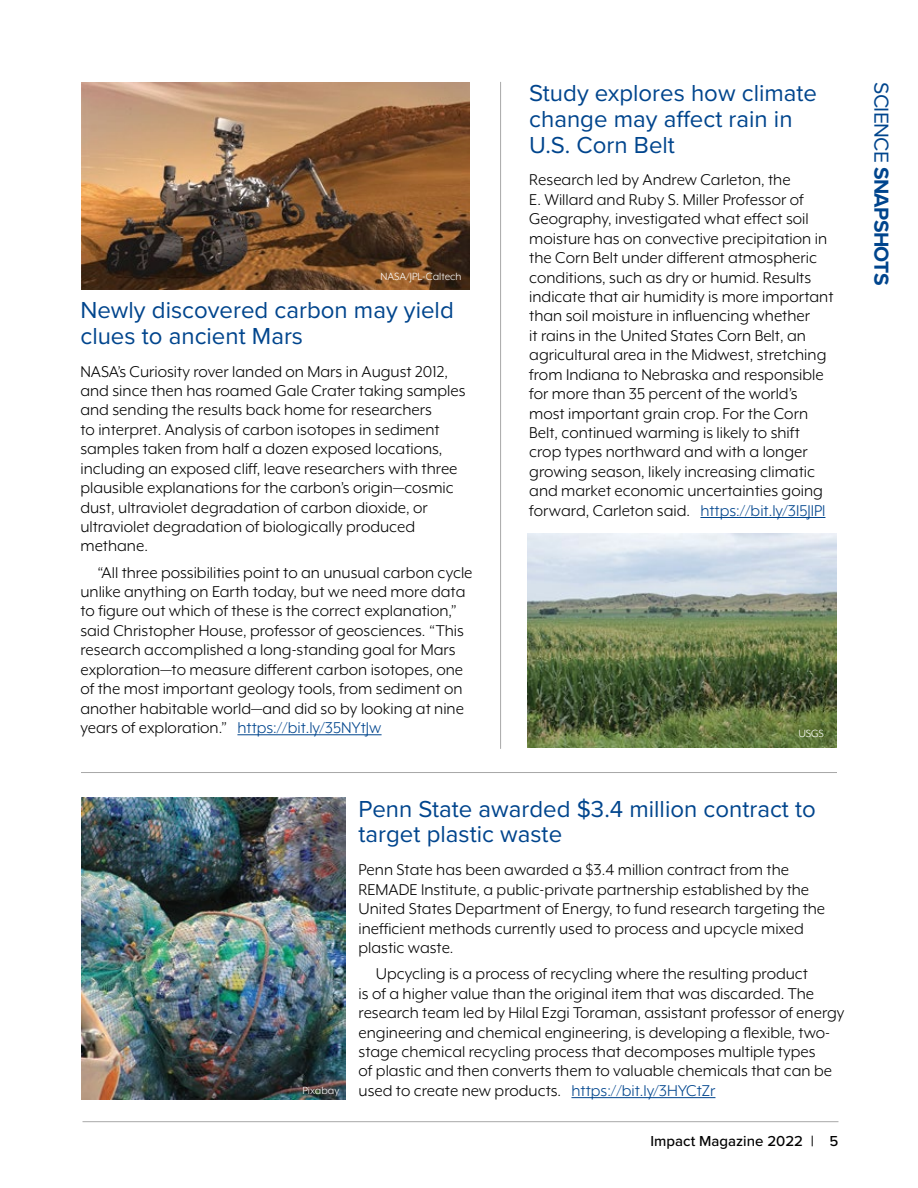
<style>
.page{position:relative;width:918px;height:1188px;background:#fff}
.page>*{position:absolute;margin:0;border:0;box-sizing:border-box;transform-origin:0 0}
.t1{font:24px/26px "Proxima Nova";color:#00458d}
.t2{font:700 21px "Proxima Nova";letter-spacing:-.03em;color:#00458d}
.t3{font:18px/19.4px "Mr Eaves XL Mod OT";color:#000}
.t4{font:500 15px "Proxima Nova";color:#000}
.t5{font:12px "Mr Eaves XL Mod OT";color:#fff}
.s1{color:#00458d}
.s2{font-weight:400}
</style>
<div class="page">
<hr style="left:82px;top:1121px;width:756px;height:1px;background:#000">
<hr style="left:571px;top:1097px;width:144px;height:1px;background:#00458d">
<hr style="left:237px;top:735px;width:145px;height:1px;background:#00458d">
<hr style="left:500px;top:82px;width:1px;height:667px;background:#000">
<hr style="left:81px;top:772px;width:756px;height:1px;background:#000">
<hr style="left:700px;top:517px;width:125px;height:1px;background:#00458d">
<img style="left:528px;top:534px;width:309px;height:213px">
<img style="left:81px;top:82px;width:389px;height:208px">
<img style="left:81px;top:797px;width:265px;height:303px">
<p class="t5" style="left:380px;top:270px;width:83px">NASA/JPL-Caltech</p>
<h1 class="t1" style="left:80px;top:296px;width:375px">Newly discovered carbon may yield clues to ancient Mars</h1>
<p class="t3" style="left:80px;top:361px;width:387px">NASA’s Curiosity rover landed on Mars in August 2012, and since then has roamed Gale Crater taking samples and sending the results back home for researchers<br>to interpret. Analysis of carbon isotopes in sediment samples taken from half a dozen exposed locations, including an exposed cliff, leave researchers with three plausible explanations for the carbon’s origin—cosmic dust, ultraviolet degradation of carbon dioxide, or ultraviolet degradation of biologically produced methane.</p>
<p class="t3" style="left:80px;top:562px;width:394px;text-indent:17px">“All three possibilities point to an unusual carbon cycle unlike anything on Earth today, but we need more data to figure out which of these is the correct explanation,” said Christopher House, professor of geosciences. “This research accomplished a long-standing goal for Mars exploration—to measure different carbon isotopes, one of the most important geology tools, from sediment on another habitable world—and did so by looking at nine years of exploration.” <span class="s1">https://bit.ly/35NYtJw</span></p>
<h1 class="t1" style="left:529px;top:79px;width:289px">Study explores how climate change may affect rain in<br>U.S. Corn Belt</h1>
<p class="t3" style="left:529px;top:170px;width:306px">Research led by Andrew Carleton, the<br>E. Willard and Ruby S. Miller Professor of Geography, investigated what effect soil moisture has on convective precipitation in the Corn Belt under different atmospheric conditions, such as dry or humid. Results indicate that air humidity is more important than soil moisture in influencing whether<br>it rains in the United States Corn Belt, an agricultural area in the Midwest, stretching from Indiana to Nebraska and responsible for more than 35 percent of the world’s most important grain crop. For the Corn Belt, continued warming is likely to shift crop types northward and with a longer growing season, likely increasing climatic and market economic uncertainties going forward, Carleton said. <span class="s1">https://bit.ly/3I5JIPl</span></p>
<p class="t5" style="left:798px;top:727px;width:27px">USGS</p>
<p class="t5" style="left:303px;top:1084px;width:38px">Pixabay</p>
<h1 class="t1" style="left:359px;top:795px;width:459px">Penn State awarded $3.4 million contract to target plastic waste</h1>
<p class="t3" style="left:359px;top:860px;width:468px">Penn State has been awarded a $3.4 million contract from the REMADE Institute, a public-private partnership established by the United States Department of Energy, to fund research targeting the inefficient methods currently used to process and upcycle mixed plastic waste.</p>
<p class="t3" style="left:359px;top:964px;width:487px;text-indent:17px">Upcycling is a process of recycling where the resulting product<br>is of a higher value than the original item that was discarded. The research team led by Hilal Ezgi Toraman, assistant professor of energy engineering and chemical engineering, is developing a flexible, two&shy;stage chemical recycling process that decomposes multiple types<br>of plastic and then converts them to valuable chemicals that can be used to create new products. <span class="s1">https://bit.ly/3HYCtZr</span></p>
<p class="t4" style="left:651px;top:1130px;width:189px">Impact Magazine 2022 | 5</p>
<p class="t2" style="left:897px;top:82px;width:205px;rotate:90deg"><span class="s2">SCIENCE</span> SNAPSHOTS</p>
</div>
